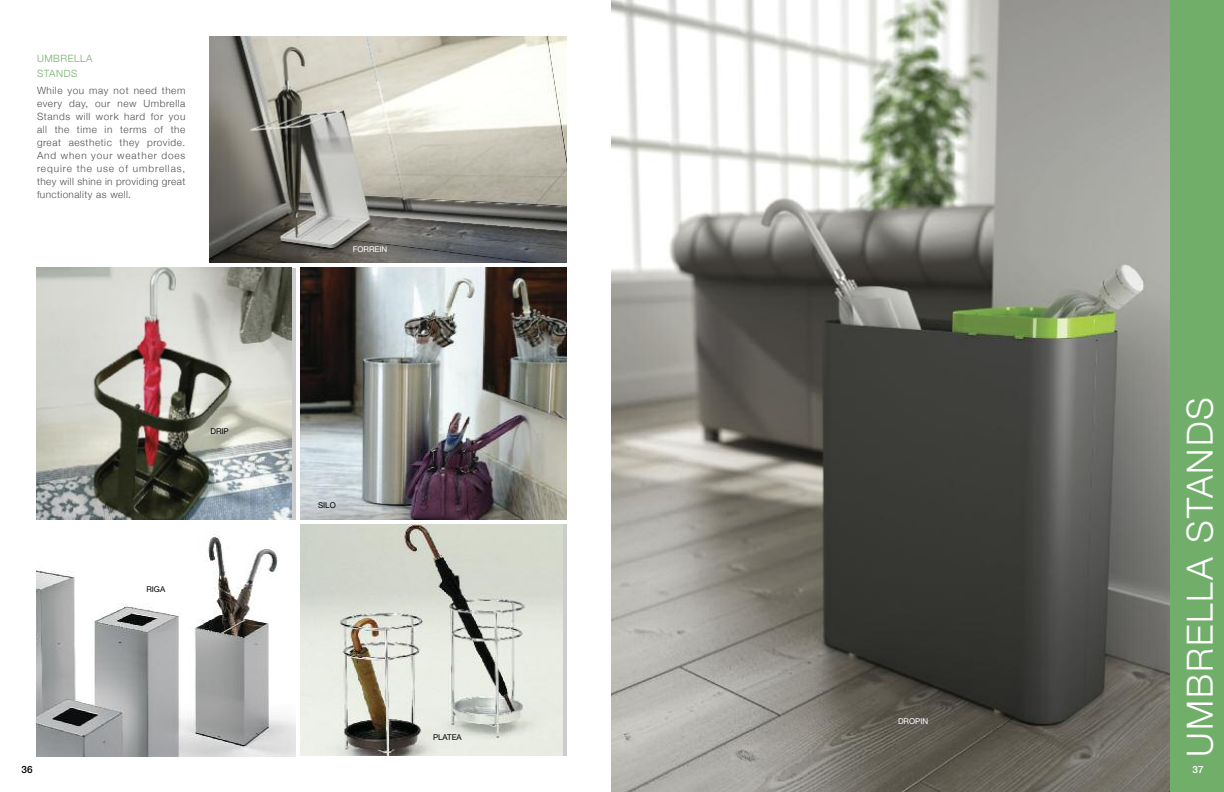
<style>
.page{position:relative;width:1224px;height:792px;background:#fff}
.page>*{position:absolute;margin:0;border:0;box-sizing:border-box;transform-origin:0 0}
.t1{font:300 36px "Helvetica Neue";letter-spacing:.055em;color:#fff}
.t2{font:300 10px/13px "Helvetica Neue";letter-spacing:.04em;color:#4d4d4d;text-align:justify}
.t3{font:300 10px/15px "Helvetica Neue";letter-spacing:.055em;color:#71ae6a}
.t4{font:500 10px "Helvetica Neue";color:#000}
.t5{font:500 10px "Helvetica Neue";color:#fff}
.t6{font:8px "Helvetica Neue";color:#000}
.t7{font:8px "Helvetica Neue";color:#fff}
</style>
<div class="page">
<img style="left:612px;top:0;width:558px;height:792px">
<div style="left:1170px;top:0;width:54px;height:792px;background:#71ae6a"></div>
<img style="left:209px;top:36px;width:358px;height:227px">
<img style="left:36px;top:268px;width:256px;height:251px">
<img style="left:300px;top:268px;width:267px;height:251px">
<img style="left:36px;top:531px;width:259px;height:225px">
<img style="left:300px;top:524px;width:263px;height:232px">
<p class="t3" style="left:37px;top:50px;width:57px">UMBRELLA<br>STANDS</p>
<p class="t2" style="left:37px;top:83px;width:150px">While you may not need them every day, our new Umbrella Stands will work hard for you all the time in terms of the great aesthetic they provide.<br>And when your weather does require the use of umbrellas, they will shine in providing great functionality as well.</p>
<p class="t6" style="left:210px;top:428px;width:20px">DRIP</p>
<p class="t6" style="left:146px;top:586px;width:20px">RIGA</p>
<p class="t7" style="left:353px;top:246px;width:36px">FORREIN</p>
<p class="t6" style="left:318px;top:503px;width:19px">SILO</p>
<p class="t6" style="left:433px;top:734px;width:30px">PLATEA</p>
<p class="t7" style="left:898px;top:719px;width:32px">DROPIN</p>
<p class="t1" style="left:1178px;top:757px;width:361px;rotate:-90deg">UMBRELLA STANDS</p>
<p class="t4" style="left:22px;top:766px;width:13px">36</p>
<p class="t5" style="left:1192px;top:766px;width:13px">37</p>
</div>
